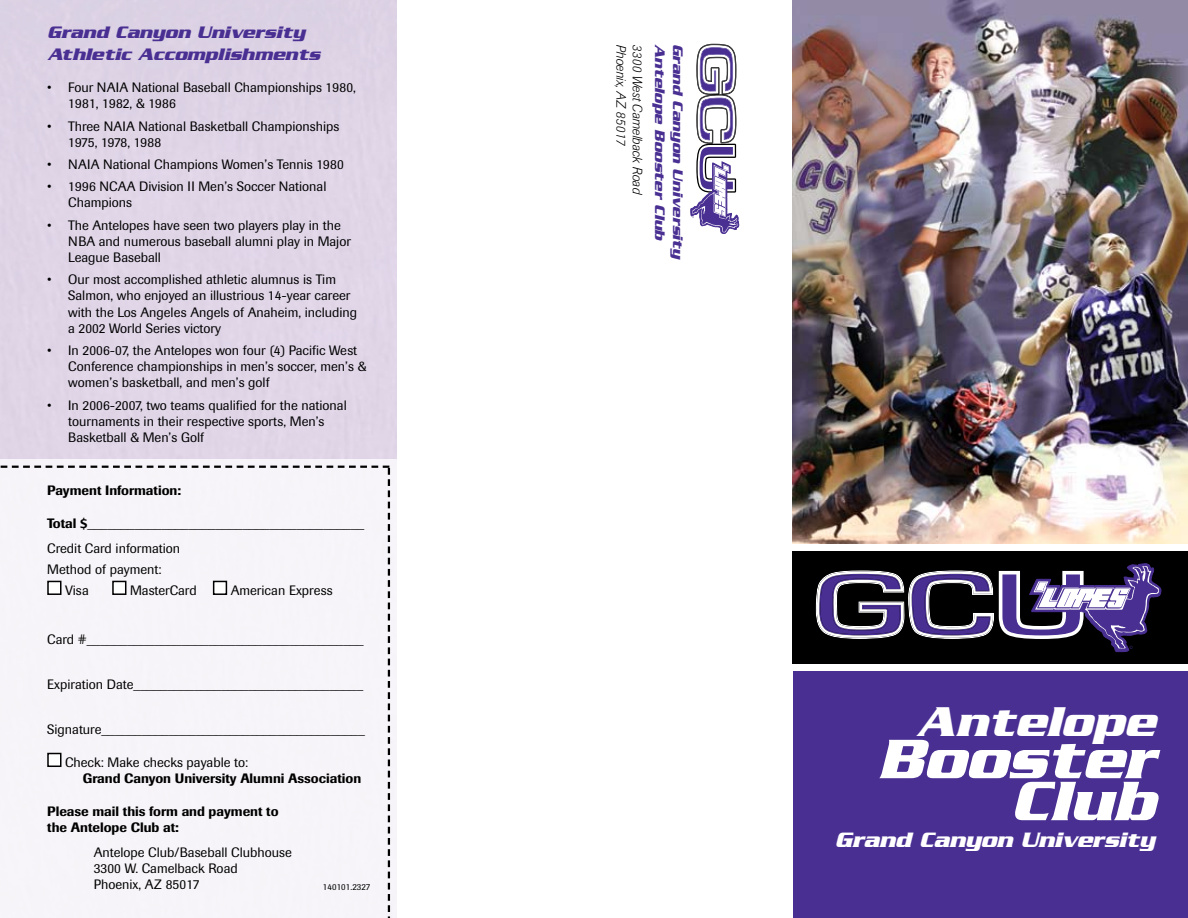
<style>
.page{position:relative;width:1188px;height:918px;background:#fff}
.page>*{position:absolute;margin:0;border:0;box-sizing:border-box;transform-origin:0 0}
.t1{font:italic 700 60px "Serpentine ICG";color:#fff}
.t2{font:italic 700 45px "Serpentine ICG";color:#fff}
.t3{font:italic 700 22.5px "Serpentine ICG";letter-spacing:-.005em;color:#fff}
.t4{font:italic 700 18px/21.6px "Serpentine ICG";color:#492f92}
.t5{font:italic 700 15px "Serpentine ICG";color:#492f92}
.t6{font:13.5px/16.2px "Imago";color:#000}
.t7{font:500 13.5px/16.2px "Imago";color:#000}
.t8{font:italic 300 13.5px "Imago";color:#000}
.t9{font:9px "Imago";color:#000}
.s1{font-weight:500}
</style>
<div class="page">
<svg style="left:0;top:459px;width:396px;height:459px;fill:#f7f4f9"></svg>
<img style="left:793px;top:0;width:395px;height:544px">
<div style="left:793px;top:549px;width:395px;height:369px;background:#492f92"></div>
<div style="left:793px;top:550px;width:395px;height:115px;background:#000"></div>
<svg style="left:815px;top:564px;width:346px;height:88px"></svg>
<svg style="left:691px;top:44px;width:48px;height:190px"></svg>
<div style="left:781px;top:664px;width:407px;height:6px;background:#fff"></div>
<div style="left:782px;top:544px;width:406px;height:6px;background:#fff"></div>
<div style="left:0;top:466px;width:390px;height:452px;background:#f7f4f9"></div>
<h3 class="t4" style="left:47px;top:21px;width:274px">Grand Canyon University<br>Athletic Accomplishments</h3>
<p class="t6" style="left:68px;top:79px;width:289px;text-indent:-21px">• Four NAIA National Baseball Championships 1980,<br>1981, 1982, &amp; 1986</p>
<p class="t6" style="left:68px;top:118px;width:273px;text-indent:-21px">• Three NAIA National Basketball Championships<br>1975, 1978, 1988</p>
<p class="t6" style="left:47px;top:156px;width:298px">• NAIA National Champions Women’s Tennis 1980</p>
<p class="t6" style="left:68px;top:178px;width:260px;text-indent:-21px">• 1996 NCAA Division II Men’s Soccer National<br>Champions</p>
<p class="t6" style="left:68px;top:217px;width:284px;text-indent:-21px">• The Antelopes have seen two players play in the<br>NBA and numerous baseball alumni play in Major<br>League Baseball</p>
<p class="t6" style="left:68px;top:271px;width:290px;text-indent:-21px">• Our most accomplished athletic alumnus is Tim Salmon, who enjoyed an illustrious 14-year career with the Los Angeles Angels of Anaheim, including a 2002 World Series victory</p>
<p class="t6" style="left:68px;top:342px;width:300px;text-indent:-21px">• In 2006-07, the Antelopes won four (4) Pacific West<br>Conference championships in men’s soccer, men’s &amp; women’s basketball, and men’s golf</p>
<p class="t6" style="left:68px;top:397px;width:280px;text-indent:-21px">• In 2006-2007, two teams qualified for the national tournaments in their respective sports, Men’s<br>Basketball &amp; Men’s Golf</p>
<p class="t7" style="left:47px;top:482px;width:135px">Payment Information:</p>
<p class="t6" style="left:47px;top:511px;width:318px;line-height:25.2px"><span class="s1">Total $</span>_________________________________________<br>Credit Card information</p>
<p class="t6" style="left:65px;top:559px;width:98px;line-height:21px;text-indent:-18px">Method of payment:<br>Visa</p>
<p class="t6" style="left:130px;top:582px;width:68px">MasterCard</p>
<p class="t6" style="left:231px;top:582px;width:103px">American Express</p>
<p class="t6" style="left:47px;top:631px;width:318px">Card #_________________________________________</p>
<p class="t6" style="left:47px;top:677px;width:317px">Expiration Date__________________________________</p>
<p class="t6" style="left:47px;top:721px;width:319px">Signature_______________________________________</p>
<p class="t6" style="left:65px;top:754px;width:185px">Check: Make checks payable to:</p>
<p class="t7" style="left:83px;top:770px;width:280px">Grand Canyon University Alumni Association</p>
<p class="t7" style="left:47px;top:803px;width:233px">Please mail this form and payment to the Antelope Club at:</p>
<p class="t6" style="left:94px;top:844px;width:200px">Antelope Club/Baseball Clubhouse<br>3300 W. Camelback Road<br>Phoenix, AZ 85017</p>
<p class="t9" style="left:323px;top:881px;width:49px">140101.2327</p>
<p class="t8" style="left:629px;top:44px;width:103px;rotate:90deg">Phoenix, AZ 85017</p>
<p class="t8" style="left:645px;top:44px;width:152px;rotate:90deg">3300 West Camelback Road</p>
<p class="t5" style="left:668px;top:44px;width:199px;rotate:90deg">Antelope Booster Club</p>
<p class="t5" style="left:686px;top:44px;width:218px;rotate:90deg">Grand Canyon University</p>
<h2 class="t2" style="left:915px;top:696px;width:241px">Antelope</h2>
<h1 class="t1" style="left:877px;top:724px;width:279px">Booster</h1>
<h1 class="t1" style="left:1010px;top:766px;width:146px">Club</h1>
<h3 class="t3" style="left:835px;top:827px;width:322px">Grand Canyon University</h3>
</div>
